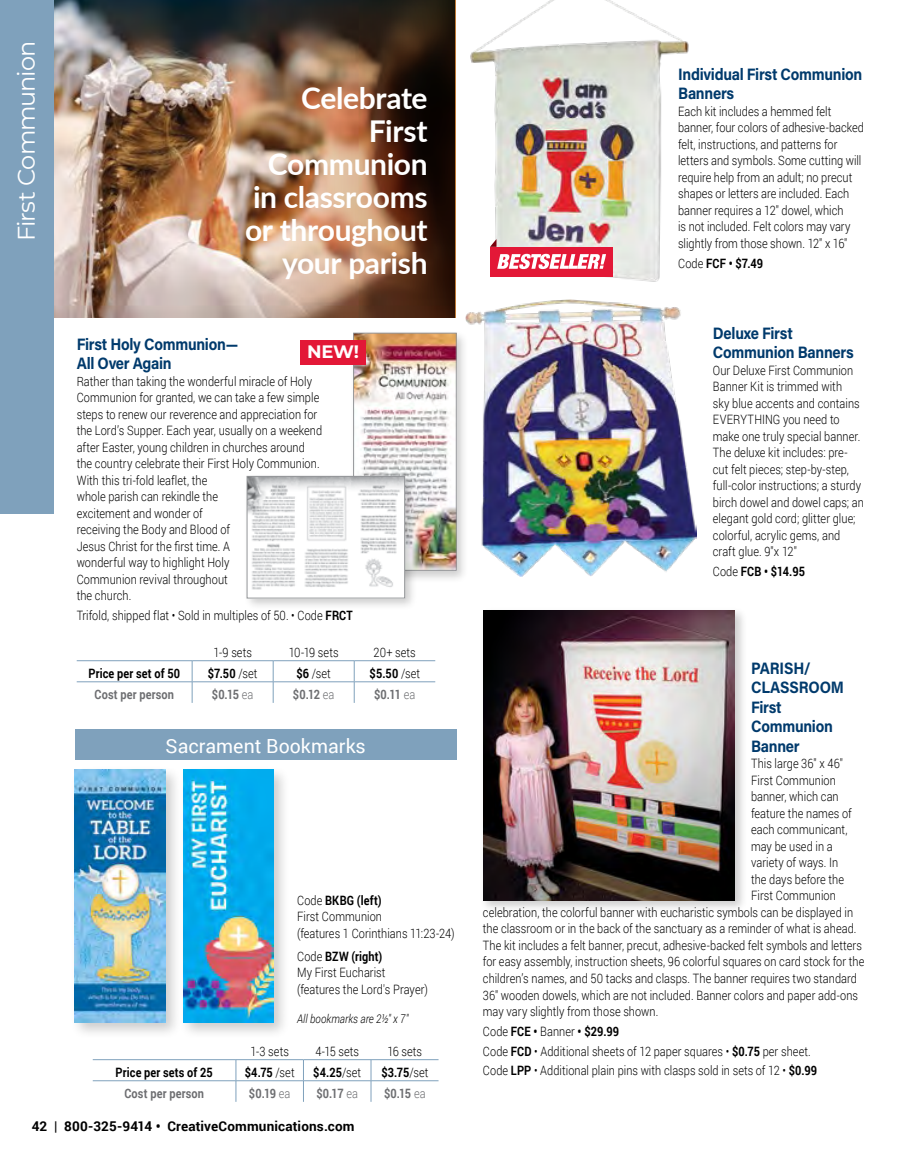
<style>
.page{position:relative;width:905px;height:1175px;background:#fff}
.page>*{position:absolute;margin:0;border:0;box-sizing:border-box;transform-origin:0 0}
.t1{font:700 30px/33px "Lato";letter-spacing:-.015em;color:#fff;text-align:right}
.t2{font:24px "Montserrat";letter-spacing:-.035em;color:#fff}
.t3{font:19.5px "Roboto";color:#fff}
.t4{font:700 18px "Montserrat";color:#fff}
.t5{font:700 16.5px/19.5px "Acumin Pro";letter-spacing:-.02em;color:#003a6c;scale:.9 1}
.t6{font:700 13.5px "Roboto";letter-spacing:.01em;color:#000}
.t7{font:300 12.9px/16.5px "Roboto";letter-spacing:.005em;color:#000;scale:.85 1}
.t8{font:700 12.9px "Roboto";letter-spacing:.015em;color:#000;scale:.85 1}
.t9{font:700 12.9px "Roboto";letter-spacing:.015em;color:#6d6e71;scale:.85 1}
.t10{font:italic 300 12px "Roboto";letter-spacing:.01em;color:#000;scale:.85 1}
.s1{font-weight:700}
.s2{font-weight:300}
.s3{font-weight:500}
</style>
<div class="page">
<img style="left:470px;top:0;width:219px;height:282px">
<div style="left:75px;top:729px;width:381px;height:30px;background:#7fa1bc"></div>
<div style="left:479px;top:606px;width:268px;height:306px;background:#000;opacity:.2"></div>
<img style="left:483px;top:610px;width:251px;height:290px">
<img style="left:465px;top:299px;width:231px;height:277px">
<div style="left:490px;top:247px;width:122px;height:29px;background:#e31837"></div>
<svg style="left:490px;top:239px;width:116px;height:31px"></svg>
<img style="left:53px;top:0;width:197px;height:317px">
<img style="left:250px;top:0;width:205px;height:318px">
<div style="left:178px;top:765px;width:112px;height:273px;background:#000;opacity:.2"></div>
<img style="left:183px;top:770px;width:91px;height:252px">
<div style="left:70px;top:765px;width:111px;height:273px;background:#000;opacity:.2"></div>
<img style="left:75px;top:770px;width:90px;height:252px">
<svg style="left:303px;top:1060px;width:1px;height:41px"></svg>
<svg style="left:371px;top:1060px;width:1px;height:41px"></svg>
<hr style="left:93px;top:1059px;width:143px;height:1px;background:#7fa1bc">
<hr style="left:236px;top:1059px;width:67px;height:1px;background:#7fa1bc">
<hr style="left:303px;top:1059px;width:68px;height:1px;background:#7fa1bc">
<hr style="left:371px;top:1059px;width:67px;height:1px;background:#7fa1bc">
<svg style="left:236px;top:1059px;width:1px;height:42px"></svg>
<hr style="left:93px;top:1080px;width:143px;height:1px;background:#7fa1bc">
<hr style="left:236px;top:1080px;width:67px;height:1px;background:#7fa1bc">
<hr style="left:303px;top:1080px;width:68px;height:1px;background:#7fa1bc">
<hr style="left:371px;top:1080px;width:67px;height:1px;background:#7fa1bc">
<hr style="left:77px;top:660px;width:115px;height:1px;background:#7fa1bc">
<hr style="left:192px;top:660px;width:81px;height:1px;background:#7fa1bc">
<hr style="left:273px;top:660px;width:81px;height:1px;background:#7fa1bc">
<hr style="left:354px;top:660px;width:81px;height:1px;background:#7fa1bc">
<svg style="left:192px;top:661px;width:1px;height:42px"></svg>
<hr style="left:192px;top:681px;width:81px;height:1px;background:#7fa1bc">
<hr style="left:273px;top:681px;width:81px;height:1px;background:#7fa1bc">
<hr style="left:354px;top:681px;width:81px;height:1px;background:#7fa1bc">
<svg style="left:273px;top:661px;width:1px;height:42px"></svg>
<svg style="left:354px;top:661px;width:1px;height:42px"></svg>
<hr style="left:77px;top:681px;width:115px;height:1px;background:#7fa1bc">
<div style="left:349px;top:329px;width:119px;height:254px;background:#000;opacity:.2"></div>
<img style="left:355px;top:335px;width:99px;height:233px">
<div style="left:353px;top:333px;width:103px;height:237px;border:1px solid #939598"></div>
<div style="left:243px;top:472px;width:174px;height:138px;background:#000;opacity:.2"></div>
<img style="left:249px;top:478px;width:154px;height:118px">
<div style="left:247px;top:476px;width:158px;height:122px;border:1px solid #939598"></div>
<div style="left:300px;top:340px;width:66px;height:25px;background:#e31837"></div>
<div style="left:0;top:0;width:53px;height:513px;background:#7fa1bc"></div>
<h2 class="t2" style="left:10px;top:241px;width:202px;rotate:-90deg">First Communion</h2>
<h1 class="t1" style="left:245px;top:80px;width:184px">Celebrate<br>First<br>Communion in classrooms or throughout your parish</h1>
<p class="t5" style="left:77px;top:333px;width:181px">First Holy Communion—<br>All Over Again</p>
<p class="t7" style="left:77px;top:372px;width:290px">Rather than taking the wonderful miracle of Holy Communion for granted, we can take a few simple steps to renew our reverence and appreciation for the Lord’s Supper. Each year, usually on a weekend after Easter, young children in churches around the country celebrate their First Holy Communion.<br>With this tri-fold leaflet, the<br>whole parish can rekindle the<br>excitement and wonder of<br>receiving the Body and Blood of<br>Jesus Christ for the first time. A<br>wonderful way to highlight Holy<br>Communion revival throughout<br>the church.</p>
<p class="t7" style="left:77px;top:607px;width:326px">Trifold, shipped flat • Sold in multiples of 50. • Code <span class="s1">FRCT</span></p>
<p class="t7" style="left:213px;top:643px;width:47px">1-9 sets</p>
<p class="t7" style="left:289px;top:643px;width:60px">10-19 sets</p>
<p class="t7" style="left:373px;top:643px;width:51px">20+ sets</p>
<p class="t8" style="left:88px;top:664px;width:109px">Price per set of 50</p>
<p class="t8" style="left:208px;top:664px;width:60px">$7.50 <span class="s2">/set</span></p>
<p class="t7" style="left:296px;top:664px;width:42px"><span class="s1">$6</span> /set</p>
<p class="t8" style="left:369px;top:664px;width:61px">$5.50 <span class="s2">/set</span></p>
<p class="t9" style="left:94px;top:685px;width:95px">Cost per person</p>
<p class="t9" style="left:212px;top:685px;width:50px">$0.15 <span class="s2">ea</span></p>
<p class="t9" style="left:293px;top:685px;width:50px">$0.12 <span class="s2">ea</span></p>
<p class="t9" style="left:374px;top:685px;width:50px">$0.11 <span class="s2">ea</span></p>
<h3 class="t4" style="left:307px;top:339px;width:53px">NEW!</h3>
<h3 class="t3" style="left:166px;top:732px;width:201px">Sacrament Bookmarks</h3>
<p class="t7" style="left:297px;top:891px;width:187px">Code <span class="s1">BKBG (left)<br></span>First Communion<br>(features 1 Corinthians 11:23-24)</p>
<p class="t7" style="left:297px;top:947px;width:155px">Code <span class="s1">BZW (right)<br></span>My First Eucharist (features the Lord's Prayer)</p>
<p class="t10" style="left:297px;top:1010px;width:133px">All bookmarks are 2½" x 7"</p>
<p class="t7" style="left:250px;top:1042px;width:47px">1-3 sets</p>
<p class="t7" style="left:315px;top:1042px;width:53px">4-15 sets</p>
<p class="t7" style="left:387px;top:1042px;width:42px">16 sets</p>
<p class="t8" style="left:116px;top:1063px;width:116px">Price per sets of 25</p>
<p class="t8" style="left:245px;top:1063px;width:60px">$4.75 <span class="s2">/set</span></p>
<p class="t8" style="left:313px;top:1063px;width:58px">$4.25<span class="s2">/set</span></p>
<p class="t8" style="left:381px;top:1063px;width:57px">$3.75<span class="s2">/set</span></p>
<p class="t9" style="left:124px;top:1084px;width:95px">Cost per person</p>
<p class="t9" style="left:249px;top:1084px;width:50px">$0.19 <span class="s2">ea</span></p>
<p class="t9" style="left:316px;top:1084px;width:50px">$0.17 <span class="s2">ea</span></p>
<p class="t9" style="left:384px;top:1084px;width:50px">$0.15 <span class="s2">ea</span></p>
<p class="t6" style="left:32px;top:1116px;width:324px">42 <span class="s3">|</span> 800-325-9414 • CreativeCommunications.com</p>
<p class="t5" style="left:678px;top:63px;width:206px">Individual First Communion<br>Banners</p>
<p class="t7" style="left:678px;top:102px;width:220px">Each kit includes a hemmed felt banner, four colors of adhesive-backed felt, instructions, and patterns for letters and symbols. Some cutting will require help from an adult; no precut shapes or letters are included. Each banner requires a 12" dowel, which<br>is not included. Felt colors may vary slightly from those shown. 12" x 16"</p>
<p class="t8" style="left:678px;top:254px;width:101px"><span class="s2">Code</span> FCF • $7.49</p>
<p class="t5" style="left:712px;top:322px;width:158px">Deluxe First<br>Communion Banners</p>
<p class="t7" style="left:712px;top:361px;width:179px">Our Deluxe First Communion<br>Banner Kit is trimmed with<br>sky blue accents and contains<br>EVERYTHING you need to make one truly special banner.<br>The deluxe kit includes: pre&shy;cut felt pieces; step-by-step, full-color instructions; a sturdy birch dowel and dowel caps; an elegant gold cord; glitter glue; colorful, acrylic gems, and craft glue. 9"x 12"</p>
<p class="t8" style="left:712px;top:562px;width:110px"><span class="s2">Code</span> FCB • $14.95</p>
<p class="t5" style="left:751px;top:657px;width:105px">PARISH/<br>CLASSROOM<br>First<br>Communion<br>Banner</p>
<p class="t7" style="left:751px;top:755px;width:110px">This large 36" x 46"</p>
<p class="t7" style="left:751px;top:771px;width:101px">First Communion</p>
<p class="t7" style="left:751px;top:788px;width:105px">banner, which can</p>
<p class="t7" style="left:751px;top:804px;width:120px">feature the names of</p>
<p class="t7" style="left:751px;top:821px;width:115px">each communicant,</p>
<p class="t7" style="left:751px;top:837px;width:98px">may be used in a</p>
<p class="t7" style="left:751px;top:854px;width:104px">variety of ways. In</p>
<p class="t7" style="left:751px;top:870px;width:111px">the days before the</p>
<p class="t7" style="left:751px;top:887px;width:101px">First Communion</p>
<p class="t7" style="left:483px;top:903px;width:437px">celebration, the colorful banner with eucharistic symbols can be displayed in</p>
<p class="t7" style="left:483px;top:920px;width:441px">the classroom or in the back of the sanctuary as a reminder of what is ahead.</p>
<p class="t7" style="left:483px;top:936px;width:447px">The kit includes a felt banner, precut, adhesive-backed felt symbols and letters</p>
<p class="t7" style="left:483px;top:953px;width:450px">for easy assembly, instruction sheets, 96 colorful squares on card stock for the</p>
<p class="t7" style="left:483px;top:969px;width:441px">children’s names, and 50 tacks and clasps. The banner requires two standard</p>
<p class="t7" style="left:483px;top:986px;width:443px">36" wooden dowels, which are not included. Banner colors and paper add-ons</p>
<p class="t7" style="left:483px;top:1002px;width:208px">may vary slightly from those shown.</p>
<p class="t7" style="left:483px;top:1020px;width:395px;line-height:19.8px">Code <span class="s1">FCE •</span> Banner <span class="s1">• $29.99<br></span>Code <span class="s1">FCD</span> • Additional sheets of 12 paper squares • <span class="s1">$0.75</span> per sheet.<br>Code <span class="s1">LPP</span> • Additional plain pins with clasps sold in sets of 12 • <span class="s1">$0.99</span></p>
</div>
